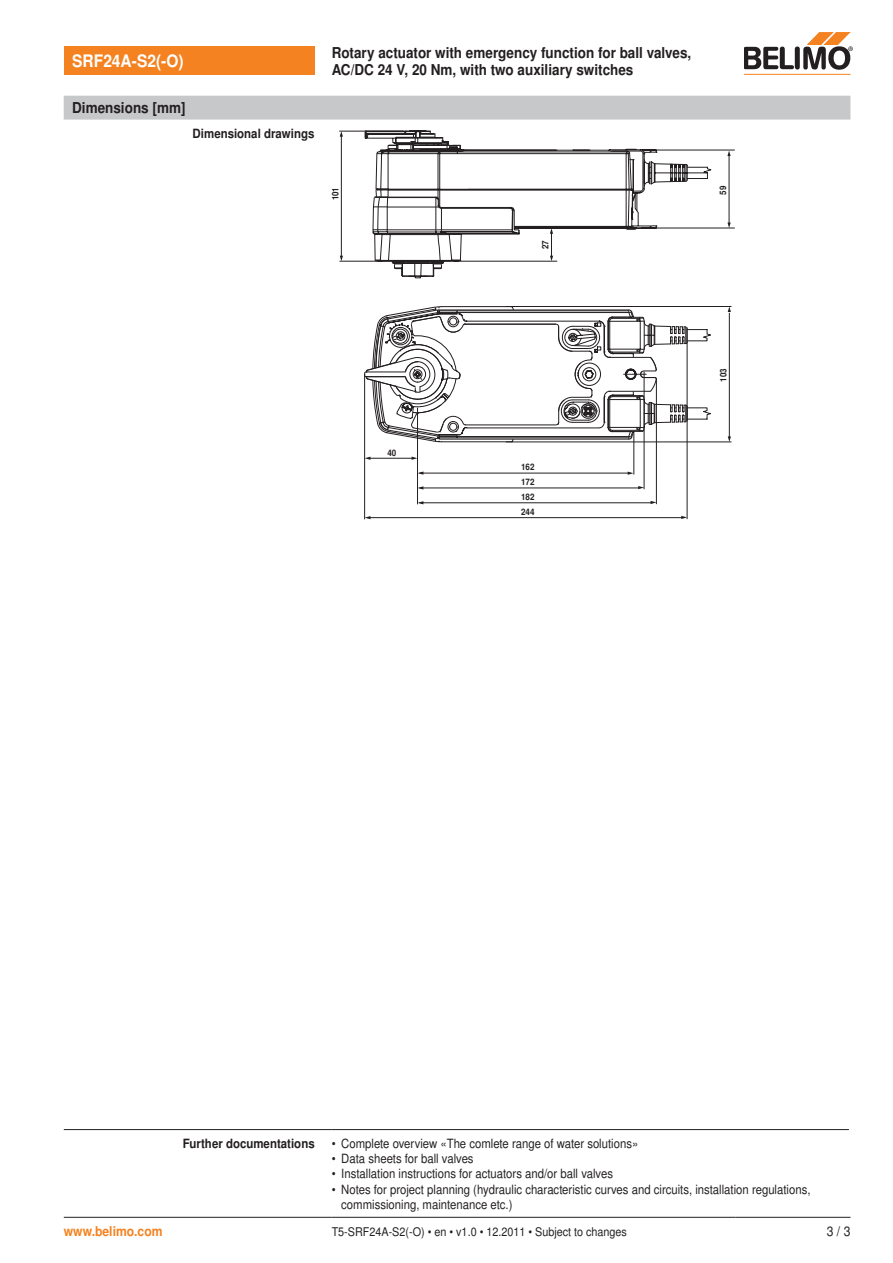
<style>
.page{position:relative;width:893px;height:1263px;background:#fff}
.page>*{position:absolute;margin:0;border:0;box-sizing:border-box;transform-origin:0 0}
.Überschrift_2_invers{font:700 17.25px "Nimbus Sans BEL";color:#fff;scale:.9 1}
.Überschrift_2{font:700 15px/16.5px "Nimbus Sans BEL";color:#231f20;scale:.9 1}
.Titel_1{font:700 15px "Nimbus Sans BEL";color:#231f20;scale:.9 1}
.www_links{font:700 13.5px "Nimbus Sans BEL";color:#f58220;scale:.9 1}
.Zahl_Seite_rechts{font:13.5px "Nimbus Sans BEL";color:#231f20;scale:.9 1}
.Aufzählung_8_5__2_25{font:12.75px/15.3px "Nimbus Sans BEL";color:#231f20;scale:.89 1}
.Marginalien{font:700 12.75px "Nimbus Sans BEL";color:#231f20;scale:.9 1}
.Lauftext_8{font:12px "Nimbus Sans BEL";color:#231f20;scale:.9 1}
.t1{font:700 8.85px/14.9px "Nimbus Sans BEL";color:#231f20;text-align:justify;scale:.9 1}
</style>
<div class="page">
<div style="left:64px;top:47px;width:251px;height:28px;background:#f58220"></div>
<hr style="left:744px;top:74px;width:106px;height:1px;background:#f58220">
<svg style="left:744px;top:33px;width:109px;height:37px"></svg>
<hr style="left:64px;top:1217px;width:268px;height:1px;background:#231f20">
<hr style="left:332px;top:1217px;width:404px;height:1px;background:#231f20">
<hr style="left:736px;top:1217px;width:114px;height:1px;background:#231f20">
<hr style="left:64px;top:1129px;width:268px;height:1px;background:#231f20">
<hr style="left:332px;top:1129px;width:517px;height:1px;background:#231f20">
<div style="left:64px;top:96px;width:786px;height:24px;background:#c7c8ca"></div>
<hr style="left:339px;top:261px;width:218px;height:1px;background:#231f20">
<hr style="left:341px;top:134px;width:1px;height:123px;background:#231f20">
<svg style="left:340px;top:256px;width:3px;height:5px"></svg>
<hr style="left:339px;top:131px;width:65px;height:1px;background:#231f20">
<svg style="left:340px;top:131px;width:3px;height:6px"></svg>
<svg style="left:365px;top:131px;width:346px;height:147px"></svg>
<hr style="left:652px;top:228px;width:83px;height:1px;background:#231f20">
<hr style="left:652px;top:150px;width:83px;height:1px;background:#231f20">
<hr style="left:729px;top:155px;width:1px;height:69px;background:#231f20">
<svg style="left:727px;top:222px;width:4px;height:6px"></svg>
<svg style="left:727px;top:151px;width:4px;height:5px"></svg>
<hr style="left:419px;top:473px;width:209px;height:1px;background:#231f20">
<hr style="left:644px;top:372px;width:1px;height:117px;background:#231f20">
<svg style="left:638px;top:486px;width:6px;height:3px"></svg>
<svg style="left:628px;top:472px;width:5px;height:3px"></svg>
<hr style="left:419px;top:488px;width:221px;height:1px;background:#231f20">
<svg style="left:418px;top:486px;width:5px;height:4px"></svg>
<hr style="left:656px;top:379px;width:1px;height:125px;background:#231f20">
<svg style="left:651px;top:501px;width:5px;height:3px"></svg>
<hr style="left:419px;top:502px;width:233px;height:1px;background:#231f20">
<svg style="left:681px;top:516px;width:6px;height:3px"></svg>
<hr style="left:369px;top:517px;width:314px;height:1px;background:#231f20">
<hr style="left:417px;top:408px;width:1px;height:96px;background:#231f20">
<hr style="left:369px;top:458px;width:44px;height:1px;background:#231f20">
<svg style="left:412px;top:457px;width:5px;height:3px"></svg>
<svg style="left:365px;top:457px;width:5px;height:3px"></svg>
<hr style="left:364px;top:374px;width:1px;height:145px;background:#231f20">
<svg style="left:365px;top:516px;width:5px;height:3px"></svg>
<hr style="left:506px;top:306px;width:225px;height:1px;background:#231f20">
<hr style="left:506px;top:442px;width:225px;height:1px;background:#231f20">
<hr style="left:729px;top:313px;width:1px;height:124px;background:#231f20">
<svg style="left:728px;top:436px;width:3px;height:6px"></svg>
<svg style="left:728px;top:307px;width:3px;height:5px"></svg>
<hr style="left:687px;top:342px;width:1px;height:177px;background:#231f20">
<hr style="left:634px;top:432px;width:1px;height:42px;background:#231f20">
<svg style="left:364px;top:306px;width:347px;height:136px"></svg>
<p class="Überschrift_2_invers" style="left:72px;top:51px;width:125px">SRF24A-S2(-O)</p>
<p class="Überschrift_2" style="left:332px;top:45px;width:401px">Rotary actuator with emergency function for ball valves,<br>AC/DC 24 V, 20 Nm, with two auxiliary switches</p>
<p class="Titel_1" style="left:72px;top:99px;width:127px">Dimensions [mm]</p>
<p class="Marginalien" style="left:193px;top:126px;width:137px">Dimensional drawings</p>
<p class="t1" style="left:329px;top:200px;width:16px;rotate:-90deg">101</p>
<p class="t1" style="left:387px;top:446px;width:11px">40</p>
<p class="t1" style="left:539px;top:249px;width:11px;rotate:-90deg">27</p>
<p class="t1" style="left:521px;top:461px;width:16px">162<br>172<br>182<br>244</p>
<p class="t1" style="left:716px;top:195px;width:11px;rotate:-90deg">59</p>
<p class="t1" style="left:717px;top:382px;width:16px;rotate:-90deg">103</p>
<p class="Marginalien" style="left:183px;top:1136px;width:148px">Further documentations</p>
<p class="Aufzählung_8_5__2_25" style="left:332px;top:1136px;width:346px">• Complete overview «The comlete range of water solutions»</p>
<p class="Aufzählung_8_5__2_25" style="left:332px;top:1151px;width:161px">• Data sheets for ball valves</p>
<p class="Aufzählung_8_5__2_25" style="left:332px;top:1166px;width:318px">• Installation instructions for actuators and/or ball valves</p>
<p class="Aufzählung_8_5__2_25" style="left:341px;top:1182px;width:529px;text-indent:-10px">• Notes for project planning (hydraulic characteristic curves and circuits, installation regulations, commissioning, maintenance etc.)</p>
<p class="www_links" style="left:64px;top:1223px;width:111px">www.belimo.com</p>
<p class="Lauftext_8" style="left:332px;top:1224px;width:330px">T5-SRF24A-S2(-O) • en • v1.0 • 12.2011 • Subject to changes</p>
<p class="Zahl_Seite_rechts" style="left:837px;top:1223px;width:17px">/ 3</p>
</div>
